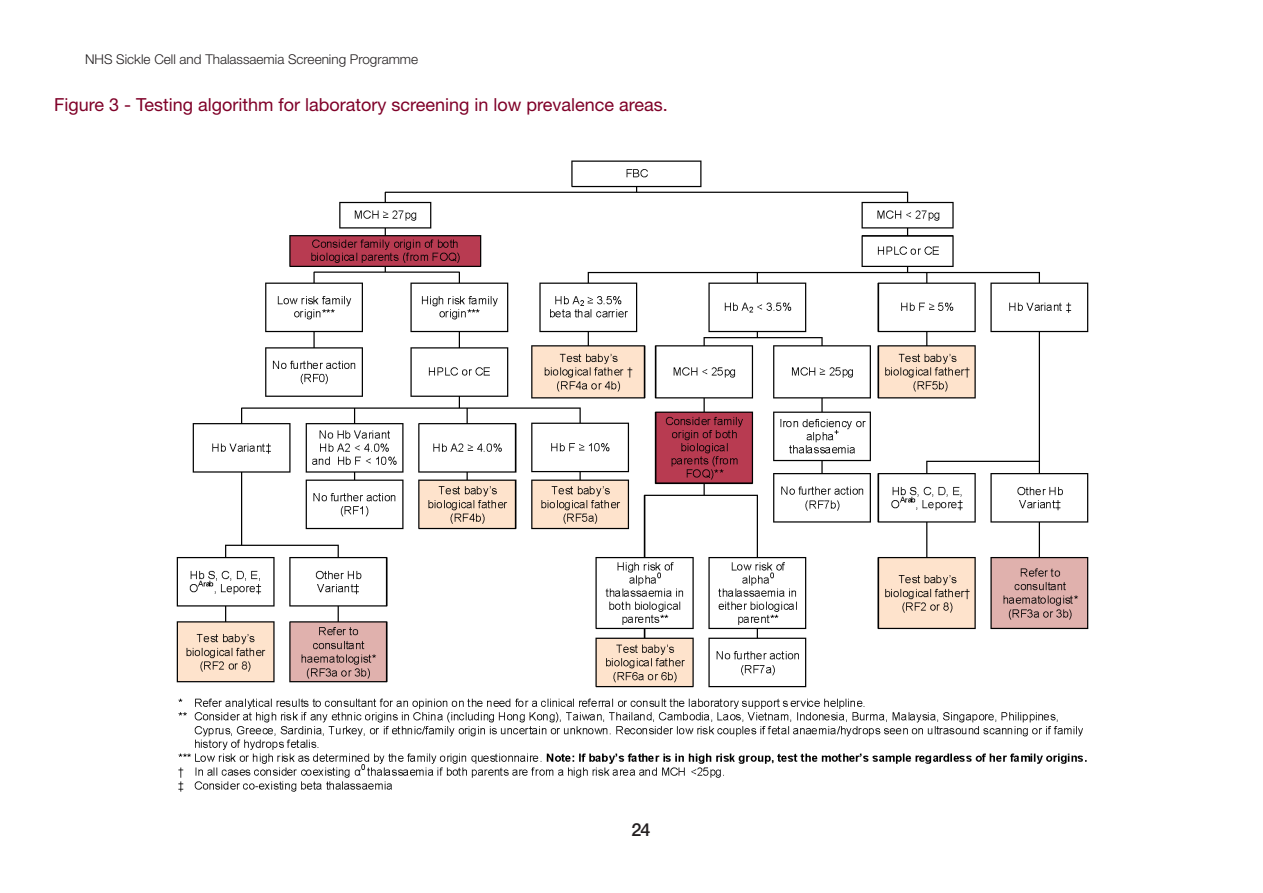
<style>
.page{position:relative;width:1263px;height:893px;background:#fff}
.page>*{position:absolute;margin:0;border:0;box-sizing:border-box;transform-origin:0 0}
.Figure_title{font:18px "Helvetica Neue LT Std";color:#7f0128}
.t1{font:500 18px "Helvetica Neue LT Std";color:#231f20}
.t2{font:300 13.5px "Helvetica Neue LT Std";color:#231f20}
</style>
<div class="page">
<img style="left:176px;top:160px;width:913px;height:632px">
<p class="t2" style="left:85px;top:51px;width:335px">NHS Sickle Cell and Thalassaemia Screening Programme</p>
<p class="Figure_title" style="left:54px;top:94px;width:615px">Figure 3 - Testing algorithm for laboratory screening in low prevalence areas.</p>
<p class="t1" style="left:631px;top:819px;width:21px">24</p>
</div>
